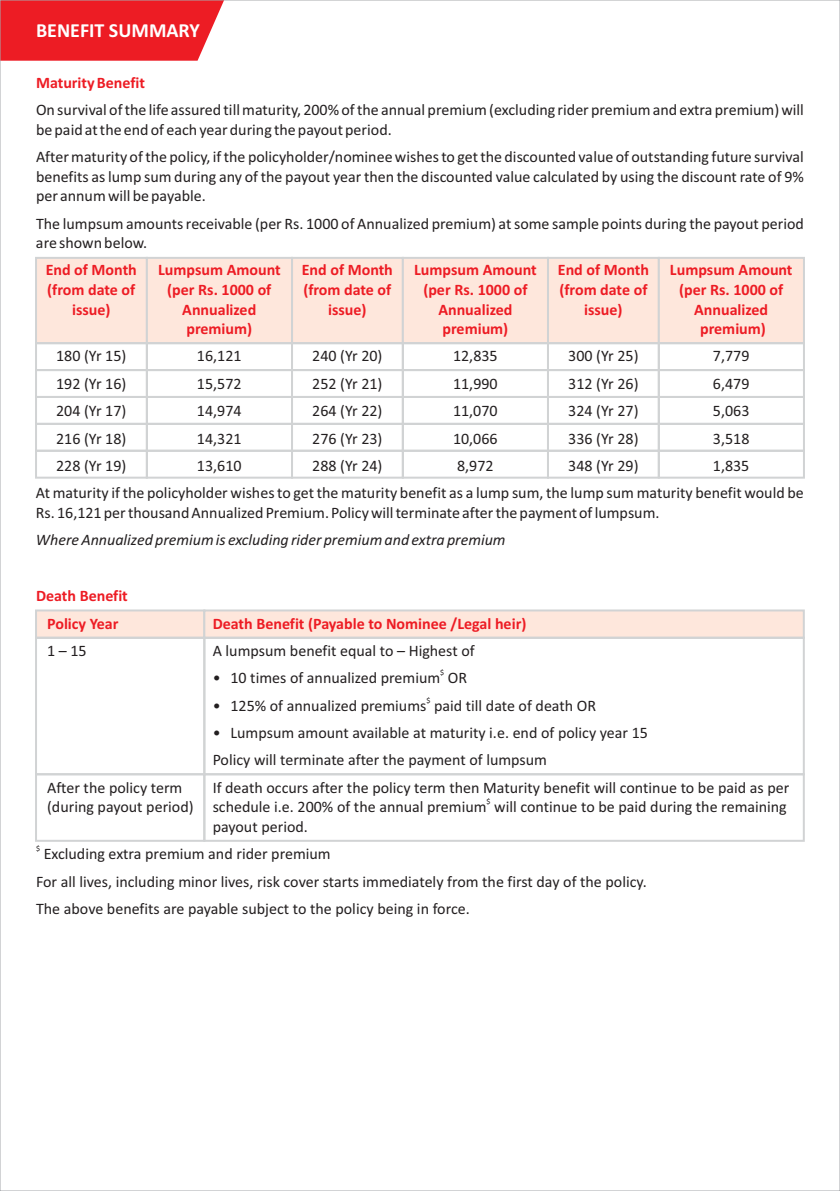
<style>
.page{position:relative;width:840px;height:1191px;background:#fff}
.page>*{position:absolute;margin:0;border:0;box-sizing:border-box;transform-origin:0 0}
.t1{font:700 20px "Calibri";color:#fff}
.t2{font:16px/19.6px "Calibri";color:#231f20}
.t3{font:700 16px/27.4px "Calibri";color:#ed1c24;text-align:center}
.t4{font:italic 16px "Calibri";color:#231f20}
.t5{font:8px "Calibri";color:#231f20}
</style>
<div class="page">
<svg style="left:2px;top:2px;width:222px;height:59px"></svg>
<div style="left:35px;top:256px;width:770px;height:89px;background:#fee7dc"></div>
<div style="left:35px;top:342px;width:113px;height:29px;border:2px solid #d1d3d4"></div>
<div style="left:291px;top:342px;width:112px;height:29px;border:2px solid #d1d3d4"></div>
<div style="left:546px;top:342px;width:113px;height:29px;border:2px solid #d1d3d4"></div>
<div style="left:146px;top:342px;width:147px;height:29px;border:2px solid #d1d3d4"></div>
<div style="left:401px;top:342px;width:147px;height:29px;border:2px solid #d1d3d4"></div>
<div style="left:657px;top:342px;width:147px;height:29px;border:2px solid #d1d3d4"></div>
<div style="left:35px;top:369px;width:113px;height:29px;border:2px solid #d1d3d4"></div>
<div style="left:291px;top:369px;width:112px;height:29px;border:2px solid #d1d3d4"></div>
<div style="left:546px;top:369px;width:113px;height:29px;border:2px solid #d1d3d4"></div>
<div style="left:146px;top:369px;width:147px;height:29px;border:2px solid #d1d3d4"></div>
<div style="left:401px;top:369px;width:147px;height:29px;border:2px solid #d1d3d4"></div>
<div style="left:657px;top:369px;width:147px;height:29px;border:2px solid #d1d3d4"></div>
<div style="left:35px;top:396px;width:113px;height:29px;border:2px solid #d1d3d4"></div>
<div style="left:291px;top:396px;width:112px;height:29px;border:2px solid #d1d3d4"></div>
<div style="left:546px;top:396px;width:113px;height:29px;border:2px solid #d1d3d4"></div>
<div style="left:146px;top:396px;width:147px;height:29px;border:2px solid #d1d3d4"></div>
<div style="left:401px;top:396px;width:147px;height:29px;border:2px solid #d1d3d4"></div>
<div style="left:657px;top:396px;width:147px;height:29px;border:2px solid #d1d3d4"></div>
<div style="left:35px;top:423px;width:113px;height:29px;border:2px solid #d1d3d4"></div>
<div style="left:291px;top:423px;width:112px;height:29px;border:2px solid #d1d3d4"></div>
<div style="left:546px;top:423px;width:113px;height:29px;border:2px solid #d1d3d4"></div>
<div style="left:146px;top:423px;width:147px;height:29px;border:2px solid #d1d3d4"></div>
<div style="left:401px;top:423px;width:147px;height:29px;border:2px solid #d1d3d4"></div>
<div style="left:657px;top:423px;width:147px;height:29px;border:2px solid #d1d3d4"></div>
<div style="left:35px;top:450px;width:113px;height:28px;border:2px solid #d1d3d4"></div>
<div style="left:291px;top:450px;width:112px;height:28px;border:2px solid #d1d3d4"></div>
<div style="left:546px;top:450px;width:113px;height:28px;border:2px solid #d1d3d4"></div>
<div style="left:146px;top:450px;width:147px;height:28px;border:2px solid #d1d3d4"></div>
<div style="left:401px;top:450px;width:147px;height:28px;border:2px solid #d1d3d4"></div>
<div style="left:657px;top:450px;width:147px;height:28px;border:2px solid #d1d3d4"></div>
<div style="left:35px;top:637px;width:170px;height:138px;border:2px solid #d1d3d4"></div>
<div style="left:35px;top:773px;width:170px;height:69px;border:2px solid #d1d3d4"></div>
<svg style="left:35px;top:609px;width:770px;height:31px"></svg>
<div style="left:203px;top:637px;width:601px;height:138px;border:2px solid #d1d3d4"></div>
<div style="left:203px;top:773px;width:601px;height:69px;border:2px solid #d1d3d4"></div>
<p class="t1" style="left:36px;top:22px;width:165px">BENEFIT SUMMARY</p>
<p class="t3" style="left:36px;top:70px;width:110px">Maturity Benefit</p>
<p class="t2" style="left:36px;top:101px;width:769px">On survival of the life assured till maturity, 200% of the annual premium (excluding rider premium and extra premium) will be paid at the end of each year during the payout period.</p>
<p class="t2" style="left:36px;top:148px;width:769px;text-align:justify">After maturity of the policy, if the policyholder/nominee wishes to get the discounted value of outstanding future survival benefits as lump sum during any of the payout year then the discounted value calculated by using the discount rate of 9% per annum will be payable.</p>
<p class="t2" style="left:36px;top:215px;width:769px">The lumpsum amounts receivable (per Rs. 1000 of Annualized premium) at some sample points during the payout period are shown below.</p>
<p class="t3" style="left:46px;top:258px;width:93px">End of Month</p>
<p class="t3" style="left:158px;top:258px;width:124px">Lumpsum Amount</p>
<p class="t3" style="left:301px;top:258px;width:93px">End of Month</p>
<p class="t3" style="left:414px;top:258px;width:124px">Lumpsum Amount</p>
<p class="t3" style="left:557px;top:258px;width:93px">End of Month</p>
<p class="t3" style="left:669px;top:258px;width:124px">Lumpsum Amount</p>
<p class="t3" style="left:47px;top:277px;width:89px">(from date of</p>
<p class="t3" style="left:167px;top:277px;width:105px">(per Rs. 1000 of</p>
<p class="t3" style="left:303px;top:277px;width:89px">(from date of</p>
<p class="t3" style="left:423px;top:277px;width:105px">(per Rs. 1000 of</p>
<p class="t3" style="left:559px;top:277px;width:89px">(from date of</p>
<p class="t3" style="left:678px;top:277px;width:105px">(per Rs. 1000 of</p>
<p class="t3" style="left:72px;top:297px;width:40px">issue)</p>
<p class="t3" style="left:182px;top:297px;width:75px">Annualized</p>
<p class="t3" style="left:328px;top:297px;width:40px">issue)</p>
<p class="t3" style="left:438px;top:297px;width:75px">Annualized</p>
<p class="t3" style="left:584px;top:297px;width:40px">issue)</p>
<p class="t3" style="left:693px;top:297px;width:75px">Annualized</p>
<p class="t3" style="left:186px;top:316px;width:67px">premium)</p>
<p class="t3" style="left:442px;top:316px;width:67px">premium)</p>
<p class="t3" style="left:699px;top:316px;width:67px">premium)</p>
<p class="t2" style="left:56px;top:348px;width:72px">180 (Yr 15)</p>
<p class="t2" style="left:197px;top:348px;width:46px">16,121</p>
<p class="t2" style="left:312px;top:348px;width:72px">240 (Yr 20)</p>
<p class="t2" style="left:453px;top:348px;width:46px">12,835</p>
<p class="t2" style="left:568px;top:348px;width:72px">300 (Yr 25)</p>
<p class="t2" style="left:712px;top:348px;width:38px">7,779</p>
<p class="t2" style="left:56px;top:375px;width:72px">192 (Yr 16)</p>
<p class="t2" style="left:197px;top:375px;width:46px">15,572</p>
<p class="t2" style="left:312px;top:375px;width:72px">252 (Yr 21)</p>
<p class="t2" style="left:453px;top:375px;width:46px">11,990</p>
<p class="t2" style="left:568px;top:375px;width:72px">312 (Yr 26)</p>
<p class="t2" style="left:712px;top:375px;width:38px">6,479</p>
<p class="t2" style="left:56px;top:402px;width:72px">204 (Yr 17)</p>
<p class="t2" style="left:197px;top:402px;width:46px">14,974</p>
<p class="t2" style="left:312px;top:402px;width:72px">264 (Yr 22)</p>
<p class="t2" style="left:453px;top:402px;width:46px">11,070</p>
<p class="t2" style="left:568px;top:402px;width:72px">324 (Yr 27)</p>
<p class="t2" style="left:712px;top:402px;width:38px">5,063</p>
<p class="t2" style="left:56px;top:430px;width:72px">216 (Yr 18)</p>
<p class="t2" style="left:197px;top:430px;width:46px">14,321</p>
<p class="t2" style="left:312px;top:430px;width:72px">276 (Yr 23)</p>
<p class="t2" style="left:453px;top:430px;width:46px">10,066</p>
<p class="t2" style="left:568px;top:430px;width:72px">336 (Yr 28)</p>
<p class="t2" style="left:712px;top:430px;width:38px">3,518</p>
<p class="t2" style="left:56px;top:457px;width:72px">228 (Yr 19)</p>
<p class="t2" style="left:197px;top:457px;width:46px">13,610</p>
<p class="t2" style="left:312px;top:457px;width:72px">288 (Yr 24)</p>
<p class="t2" style="left:457px;top:457px;width:38px">8,972</p>
<p class="t2" style="left:568px;top:457px;width:72px">348 (Yr 29)</p>
<p class="t2" style="left:36px;top:453px;width:769px;line-height:27.4px;text-indent:676px">1,835<br>At maturity if the policyholder wishes to get the maturity benefit as a lump sum, the lump sum maturity benefit would be</p>
<p class="t2" style="left:36px;top:504px;width:624px">Rs. 16,121 per thousand Annualized Premium. Policy will terminate after the payment of lumpsum.</p>
<p class="t4" style="left:36px;top:533px;width:471px">Where Annualized premium is excluding rider premium and extra premium</p>
<p class="t3" style="left:36px;top:583px;width:93px">Death Benefit<br>Policy Year</p>
<p class="t3" style="left:212px;top:611px;width:315px">Death Benefit (Payable to Nominee /Legal heir)</p>
<p class="t2" style="left:47px;top:642px;width:41px">1 – 15</p>
<p class="t2" style="left:212px;top:642px;width:263px">A lumpsum benefit equal to – Highest of</p>
<p class="t5" style="left:440px;top:669px;width:6px">$</p>
<p class="t2" style="left:212px;top:669px;width:256px">• 10 times of annualized premium OR</p>
<p class="t5" style="left:426px;top:696px;width:6px">$</p>
<p class="t2" style="left:212px;top:697px;width:385px">• 125% of annualized premiums paid till date of death OR</p>
<p class="t2" style="left:212px;top:720px;width:436px;line-height:27.4px">• Lumpsum amount available at maturity i.e. end of policy year 15<br>Policy will terminate after the payment of lumpsum</p>
<p class="t2" style="left:47px;top:779px;width:137px">After the policy term</p>
<p class="t2" style="left:212px;top:779px;width:577px">If death occurs after the policy term then Maturity benefit will continue to be paid as per</p>
<p class="t5" style="left:486px;top:798px;width:6px">$</p>
<p class="t2" style="left:212px;top:798px;width:575px;text-indent:-165px">(during payout period) schedule i.e. 200% of the annual premium will continue to be paid during the remaining payout period.</p>
<p class="t5" style="left:36px;top:845px;width:6px">$</p>
<p class="t2" style="left:36px;top:841px;width:612px;line-height:27.4px;text-indent:8px">Excluding extra premium and rider premium<br>For all lives, including minor lives, risk cover starts immediately from the first day of the policy.<br>The above benefits are payable subject to the policy being in force.</p>
</div>
